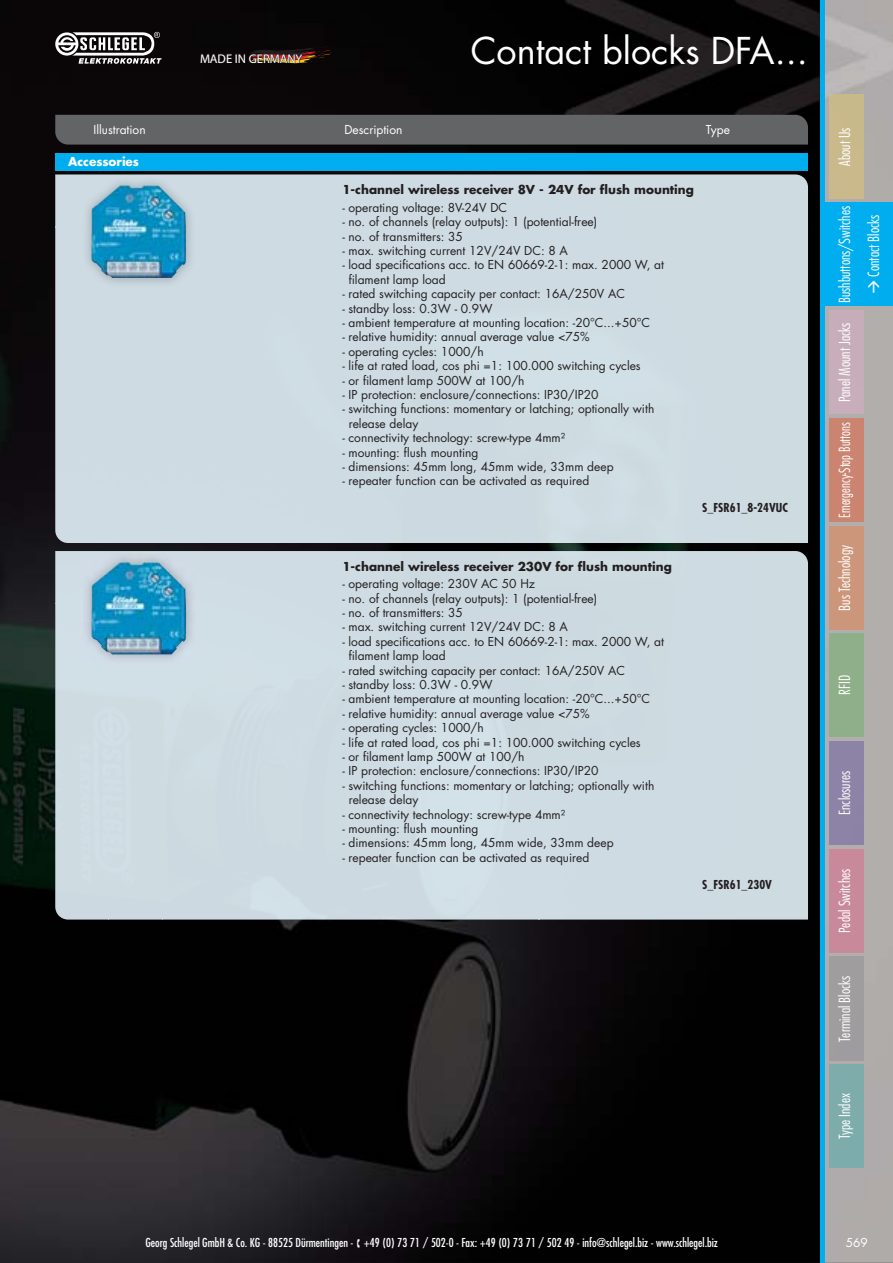
<style>
.page{position:relative;width:893px;height:1263px;background:#fff}
.page>*{position:absolute;margin:0;border:0;box-sizing:border-box;transform-origin:0 0}
.t1{font:36px "Futura Std";color:#fff}
.t2{font:300 condensed 15px/28.8px "Futura Std";color:#fff}
.t3{font:300 condensed 15px "Futura Std";color:#fff;scale:.92 1}
.t4{font:12.6px "Myriad Pro";color:#fff}
.t5{font:12px/14.4px "Futura Std";color:#231f20}
.t6{font:condensed 12px "Futura Std";color:#fff}
.t7{font:700 12px "Futura Std";color:#231f20}
.t8{font:12px "Futura Std";color:#fff}
.t9{font:700 condensed 12px "Futura Std";color:#231f20}
.t10{font:700 12px "Futura Std";color:#fff}
</style>
<div class="page">
<img style="left:13px;top:0;width:880px;height:1263px">
<svg style="left:200px;top:46px;width:135px;height:21px;background:#20130e"></svg>
<div style="left:829px;top:634px;width:34px;height:103px;background:#8eaf89"></div>
<div style="left:829px;top:95px;width:34px;height:103px;background:#c9b98b"></div>
<div style="left:829px;top:1064px;width:34px;height:104px;background:#7dacab"></div>
<div style="left:829px;top:526px;width:34px;height:103px;background:#cb967a"></div>
<div style="left:829px;top:310px;width:34px;height:104px;background:#c7aeb9"></div>
<div style="left:829px;top:849px;width:34px;height:103px;background:#c8899a"></div>
<hr style="left:821px;top:0;width:4px;height:1263px;background:#00aeef">
<div style="left:829px;top:957px;width:34px;height:103px;background:#9f9d9e"></div>
<div style="left:829px;top:741px;width:34px;height:104px;background:#8c83a7"></div>
<div style="left:825px;top:203px;width:68px;height:103px;background:#00aeef"></div>
<div style="left:829px;top:418px;width:34px;height:104px;background:#ca8470"></div>
<svg style="left:55px;top:32px;width:107px;height:32px"></svg>
<img style="left:0;top:0;width:13px;height:1263px">
<div style="left:55px;top:115px;width:753px;height:30px;background:#636466"></div>
<div style="left:55px;top:153px;width:753px;height:17px;background:#00aeef"></div>
<div style="left:55px;top:175px;width:753px;height:52px;background:#cedbe3"></div>
<div style="left:55px;top:227px;width:53px;height:316px;background:#cedbe3"></div>
<div style="left:163px;top:227px;width:645px;height:316px;background:#cedbe3"></div>
<div style="left:108px;top:288px;width:55px;height:255px;background:#cedbe3"></div>
<img style="left:82px;top:176px;width:114px;height:112px">
<img style="left:91px;top:185px;width:95px;height:93px">
<div style="left:55px;top:551px;width:753px;height:52px;background:#cedbe2"></div>
<div style="left:55px;top:603px;width:53px;height:317px;background:#cedce2"></div>
<div style="left:163px;top:603px;width:645px;height:317px;background:#cedbe2"></div>
<div style="left:108px;top:664px;width:55px;height:256px;background:#cedce2"></div>
<img style="left:82px;top:552px;width:114px;height:112px">
<img style="left:91px;top:562px;width:95px;height:92px">
<p class="t4" style="left:200px;top:54px;width:104px">MADE IN GERMANY</p>
<h1 class="t1" style="left:471px;top:34px;width:339px">Contact blocks DFA...</h1>
<p class="t8" style="left:94px;top:124px;width:54px">Illustration</p>
<p class="t8" style="left:344px;top:124px;width:60px">Description</p>
<p class="t8" style="left:706px;top:124px;width:26px">Type</p>
<p class="t10" style="left:68px;top:156px;width:73px">Accessories</p>
<p class="t7" style="left:342px;top:184px;width:353px">1-channel wireless receiver 8V - 24V for flush mounting</p>
<p class="t5" style="left:342px;top:201px;width:166px">- operating voltage: 8V-24V DC</p>
<p class="t5" style="left:342px;top:215px;width:256px">- no. of channels (relay outputs): 1 (potential-free)</p>
<p class="t5" style="left:342px;top:230px;width:122px">- no. of transmitters: 35</p>
<p class="t5" style="left:342px;top:244px;width:227px">- max. switching current 12V/24V DC: 8 A</p>
<p class="t5" style="left:349px;top:259px;width:317px;text-indent:-6px">- load specifications acc. to EN 60669-2-1: max. 2000 W, at filament lamp load</p>
<p class="t5" style="left:342px;top:287px;width:284px">- rated switching capacity per contact: 16A/250V AC</p>
<p class="t5" style="left:342px;top:302px;width:152px">- standby loss: 0.3W - 0.9W</p>
<p class="t5" style="left:342px;top:316px;width:309px">- ambient temperature at mounting location: -20°C...+50°C</p>
<p class="t5" style="left:342px;top:331px;width:249px">- relative humidity: annual average value &lt;75%</p>
<p class="t5" style="left:342px;top:345px;width:143px">- operating cycles: 1000/h</p>
<p class="t5" style="left:342px;top:359px;width:300px">- life at rated load, cos phi =1: 100.000 switching cycles</p>
<p class="t5" style="left:342px;top:374px;width:184px">- or filament lamp 500W at 100/h</p>
<p class="t5" style="left:342px;top:388px;width:258px">- IP protection: enclosure/connections: IP30/IP20</p>
<p class="t5" style="left:349px;top:403px;width:307px;text-indent:-6px">- switching functions: momentary or latching; optionally with release delay</p>
<p class="t5" style="left:342px;top:431px;width:224px">- connectivity technology: screw-type 4mm²</p>
<p class="t5" style="left:342px;top:446px;width:138px">- mounting: flush mounting</p>
<p class="t5" style="left:342px;top:460px;width:273px">- dimensions: 45mm long, 45mm wide, 33mm deep</p>
<p class="t5" style="left:342px;top:475px;width:249px">- repeater function can be activated as required</p>
<p class="t9" style="left:702px;top:501px;width:87px">S_FSR61_8-24VUC</p>
<p class="t7" style="left:342px;top:561px;width:331px">1-channel wireless receiver 230V for flush mounting</p>
<p class="t5" style="left:342px;top:577px;width:194px">- operating voltage: 230V AC 50 Hz</p>
<p class="t5" style="left:342px;top:592px;width:256px">- no. of channels (relay outputs): 1 (potential-free)</p>
<p class="t5" style="left:342px;top:606px;width:122px">- no. of transmitters: 35</p>
<p class="t5" style="left:342px;top:621px;width:227px">- max. switching current 12V/24V DC: 8 A</p>
<p class="t5" style="left:349px;top:635px;width:317px;text-indent:-6px">- load specifications acc. to EN 60669-2-1: max. 2000 W, at filament lamp load</p>
<p class="t5" style="left:342px;top:664px;width:284px">- rated switching capacity per contact: 16A/250V AC</p>
<p class="t5" style="left:342px;top:678px;width:152px">- standby loss: 0.3W - 0.9W</p>
<p class="t5" style="left:342px;top:693px;width:309px">- ambient temperature at mounting location: -20°C...+50°C</p>
<p class="t5" style="left:342px;top:707px;width:249px">- relative humidity: annual average value &lt;75%</p>
<p class="t5" style="left:342px;top:721px;width:143px">- operating cycles: 1000/h</p>
<p class="t5" style="left:342px;top:736px;width:300px">- life at rated load, cos phi =1: 100.000 switching cycles</p>
<p class="t5" style="left:342px;top:750px;width:184px">- or filament lamp 500W at 100/h</p>
<p class="t5" style="left:342px;top:765px;width:258px">- IP protection: enclosure/connections: IP30/IP20</p>
<p class="t5" style="left:349px;top:779px;width:307px;text-indent:-6px">- switching functions: momentary or latching; optionally with release delay</p>
<p class="t5" style="left:342px;top:808px;width:224px">- connectivity technology: screw-type 4mm²</p>
<p class="t5" style="left:342px;top:822px;width:138px">- mounting: flush mounting</p>
<p class="t5" style="left:342px;top:837px;width:273px">- dimensions: 45mm long, 45mm wide, 33mm deep</p>
<p class="t5" style="left:342px;top:851px;width:249px">- repeater function can be activated as required</p>
<p class="t9" style="left:702px;top:877px;width:71px">S_FSR61_230V</p>
<p class="t2" style="left:831px;top:166px;width:40px;rotate:-90deg">About Us</p>
<p class="t2" style="left:831px;top:277px;width:72px;text-indent:-26px;rotate:-90deg">Bushbuttons/Switches<br>Contact Blocks</p>
<p class="t2" style="left:831px;top:402px;width:81px;rotate:-90deg">Panel Mount Jacks</p>
<p class="t3" style="left:838px;top:518px;width:105px;rotate:-90deg">Emergency-Stop Buttons</p>
<p class="t2" style="left:831px;top:611px;width:67px;rotate:-90deg">Bus Technology</p>
<p class="t2" style="left:831px;top:695px;width:21px;rotate:-90deg">RFID</p>
<p class="t2" style="left:831px;top:815px;width:46px;rotate:-90deg">Enclosures</p>
<p class="t2" style="left:831px;top:933px;width:66px;rotate:-90deg">Pedal Switches</p>
<p class="t2" style="left:831px;top:1042px;width:68px;rotate:-90deg">Terminal Blocks</p>
<p class="t2" style="left:831px;top:1139px;width:47px;rotate:-90deg">Type Index</p>
<p class="t6" style="left:145px;top:1237px;width:574px">Georg Schlegel GmbH &amp; Co. KG - 88525 Dürmentingen - ▪ +49 (0) 73 71 / 502-0 - Fax: +49 (0) 73 71 / 502 49 - info@schlegel.biz - www.schlegel.biz</p>
<p class="t8" style="left:846px;top:1237px;width:24px">569</p>
</div>
